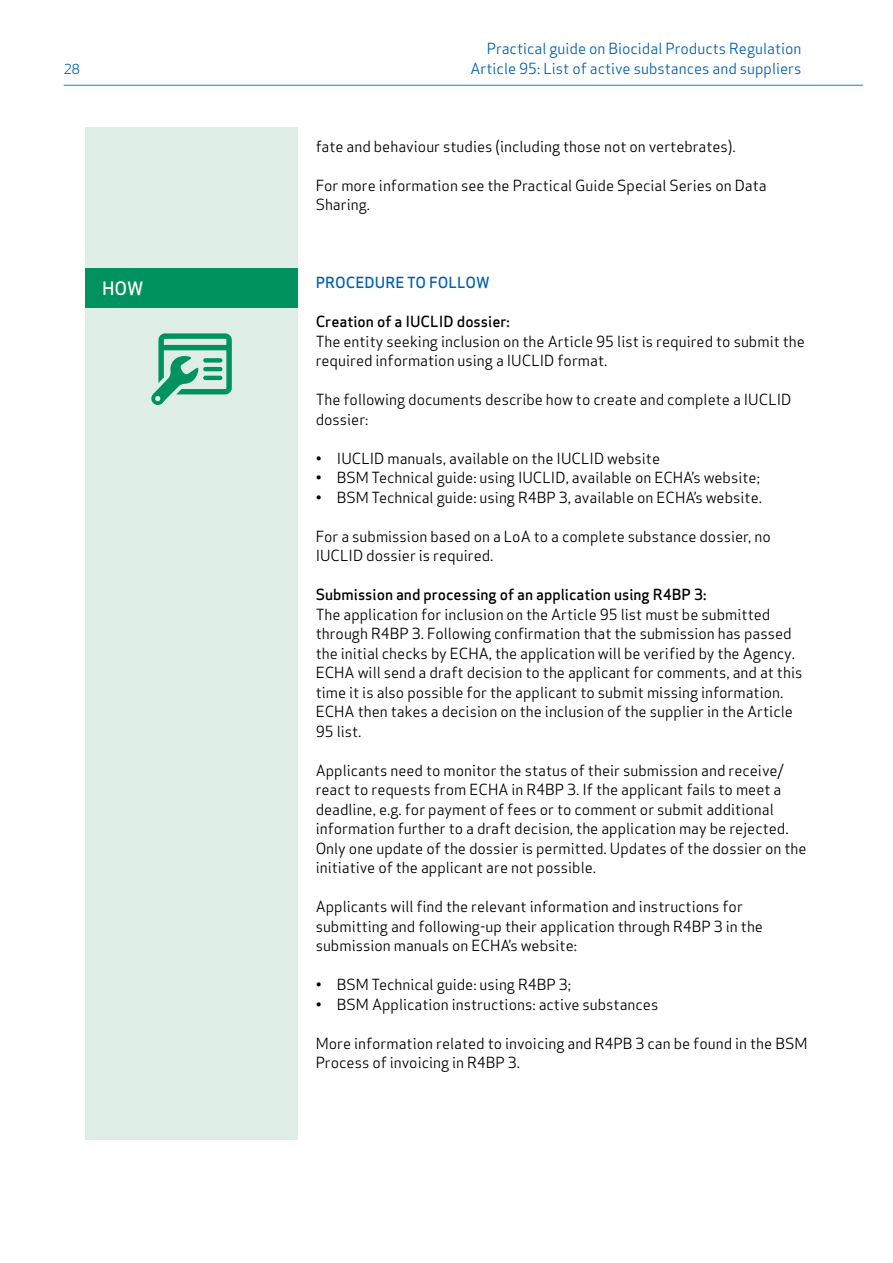
<style>
.page{position:relative;width:893px;height:1263px;background:#fff}
.page>*{position:absolute;margin:0;border:0;box-sizing:border-box;transform-origin:0 0}
.t1{font:500 18px "Apex Sans";color:#fff}
.t2{font:15px/19.5px "Apex Sans";color:#000}
.t3{font:15px "Apex Sans";color:#0061af}
.t4{font:500 15px "Apex Sans";color:#000}
.t5{font:500 15px "Apex Sans";color:#0061af}
.t6{font:13.5px "Apex Sans";color:#0068b3}
</style>
<div class="page">
<div style="left:85px;top:128px;width:213px;height:1012px;background:#deede6"></div>
<hr style="left:64px;top:85px;width:799px;height:1px;background:#008dc7">
<div style="left:85px;top:268px;width:213px;height:40px;background:#00925f"></div>
<svg style="left:151px;top:333px;width:81px;height:72px"></svg>
<p class="t3" style="left:487px;top:36px;width:316px">Practical guide on Biocidal Products Regulation</p>
<p class="t6" style="left:64px;top:58px;width:18px">28</p>
<p class="t3" style="left:471px;top:56px;width:332px">Article 95: List of active substances and suppliers</p>
<p class="t1" style="left:102px;top:272px;width:43px">HOW</p>
<p class="t2" style="left:316px;top:135px;width:422px">fate and behaviour studies (including those not on vertebrates).</p>
<p class="t2" style="left:316px;top:174px;width:453px">For more information see the Practical Guide Special Series on Data<br>Sharing.</p>
<p class="t5" style="left:316px;top:269px;width:176px">PROCEDURE TO FOLLOW</p>
<p class="t4" style="left:316px;top:308px;width:196px">Creation of a IUCLID dossier:</p>
<p class="t2" style="left:316px;top:330px;width:491px">The entity seeking inclusion on the Article 95 list is required to submit the required information using a IUCLID format.</p>
<p class="t2" style="left:316px;top:388px;width:477px">The following documents describe how to create and complete a IUCLID dossier:</p>
<p class="t2" style="left:316px;top:447px;width:346px">• IUCLID manuals, available on the IUCLID website</p>
<p class="t2" style="left:316px;top:466px;width:446px">• BSM Technical guide: using IUCLID, available on ECHA’s website;</p>
<p class="t2" style="left:316px;top:486px;width:448px">• BSM Technical guide: using R4BP 3, available on ECHA’s website.</p>
<p class="t2" style="left:316px;top:525px;width:457px">For a submission based on a LoA to a complete substance dossier, no<br>IUCLID dossier is required.</p>
<p class="t4" style="left:316px;top:581px;width:392px">Submission and processing of an application using R4BP 3:</p>
<p class="t2" style="left:316px;top:603px;width:488px">The application for inclusion on the Article 95 list must be submitted through R4BP 3. Following confirmation that the submission has passed the initial checks by ECHA, the application will be verified by the Agency.<br>ECHA will send a draft decision to the applicant for comments, and at this time it is also possible for the applicant to submit missing information.<br>ECHA then takes a decision on the inclusion of the supplier in the Article 95 list.</p>
<p class="t2" style="left:316px;top:759px;width:492px">Applicants need to monitor the status of their submission and receive/ react to requests from ECHA in R4BP 3. If the applicant fails to meet a deadline, e.g. for payment of fees or to comment or submit additional information further to a draft decision, the application may be rejected.<br>Only one update of the dossier is permitted. Updates of the dossier on the initiative of the applicant are not possible.</p>
<p class="t2" style="left:316px;top:895px;width:449px">Applicants will find the relevant information and instructions for submitting and following-up their application through R4BP 3 in the submission manuals on ECHA’s website:</p>
<p class="t2" style="left:316px;top:973px;width:257px">• BSM Technical guide: using R4BP 3;</p>
<p class="t2" style="left:316px;top:993px;width:344px">• BSM Application instructions: active substances</p>
<p class="t2" style="left:316px;top:1032px;width:493px">More information related to invoicing and R4PB 3 can be found in the BSM<br>Process of invoicing in R4BP 3.</p>
</div>
